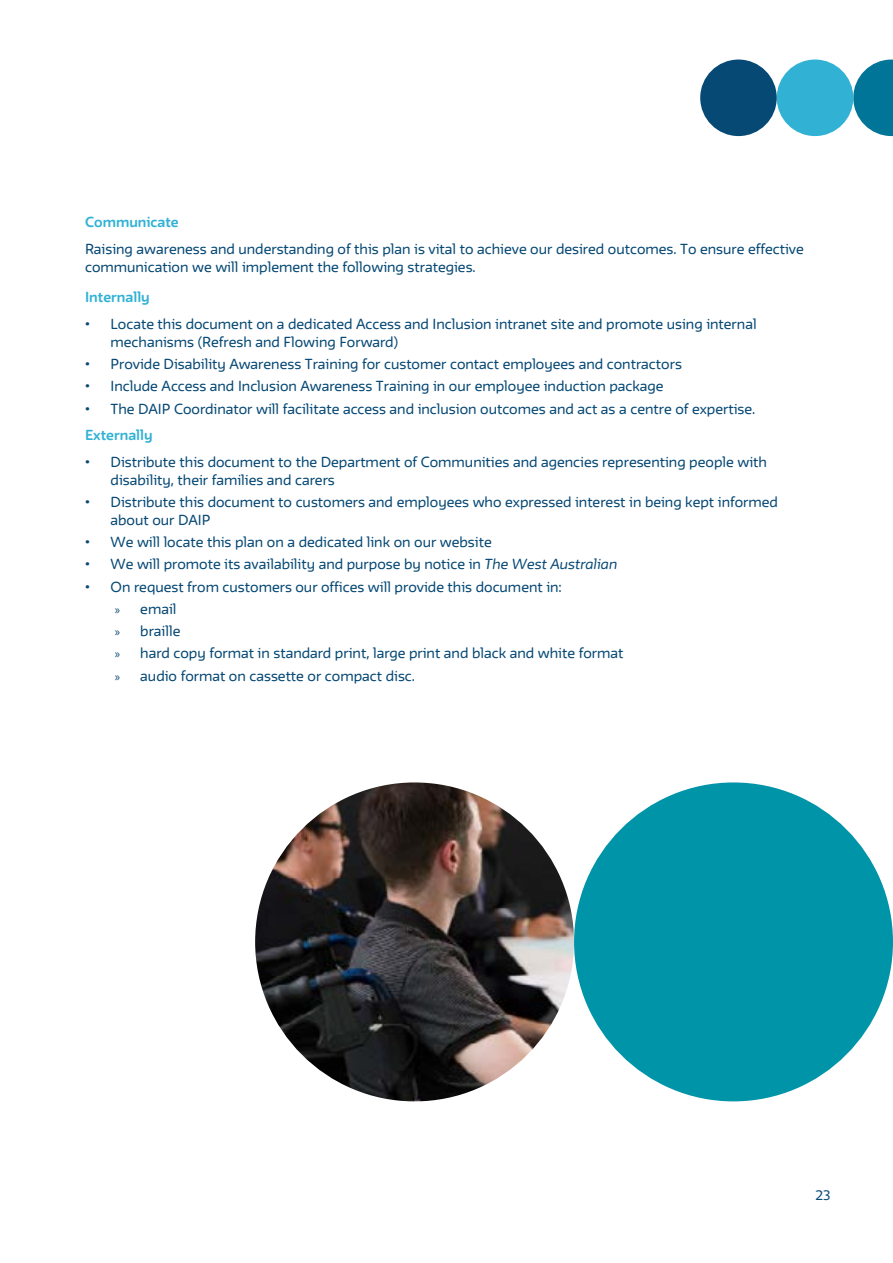
<style>
.page{position:relative;width:893px;height:1263px;background:#fff}
.page>*{position:absolute;margin:0;border:0;box-sizing:border-box;transform-origin:0 0}
.t1{font:12.75px/18px "FWT Irma Round";color:#074975}
.t2{font:700 12.75px "FWT Irma Round";color:#31b2d4}
.t3{font:12px "FWT Irma Round";color:#074975}
.s1{font-style:italic}
.s2{font-family:"Myriad Pro"}
</style>
<div class="page">
<svg style="left:853px;top:60px;width:40px;height:76px"></svg>
<div style="left:777px;top:60px;width:76px;height:76px;background:#31b2d4;border-radius:50%"></div>
<div style="left:700px;top:60px;width:77px;height:76px;background:#074975;border-radius:50%"></div>
<img style="left:255px;top:782px;width:319px;height:319px;border-radius:159px">
<div style="left:574px;top:782px;width:319px;height:319px;background:#0094a8;border-radius:50%"></div>
<p class="t2" style="left:85px;top:211px;width:95px">Communicate</p>
<p class="t1" style="left:85px;top:238px;width:720px">Raising awareness and understanding of this plan is vital to achieve our desired outcomes. To ensure effective communication we will implement the following strategies.</p>
<p class="t2" style="left:85px;top:287px;width:66px">Internally</p>
<p class="t1" style="left:111px;top:314px;width:648px;text-indent:-26px">• Locate this document on a dedicated Access and Inclusion intranet site and promote using internal mechanisms (Refresh and Flowing Forward)</p>
<p class="t1" style="left:85px;top:354px;width:598px">• Provide Disability Awareness Training for customer contact employees and contractors</p>
<p class="t1" style="left:85px;top:376px;width:580px">• Include Access and Inclusion Awareness Training in our employee induction package</p>
<p class="t1" style="left:85px;top:398px;width:672px">• The DAIP Coordinator will facilitate access and inclusion outcomes and act as a centre of expertise.</p>
<p class="t2" style="left:85px;top:425px;width:69px">Externally</p>
<p class="t1" style="left:111px;top:451px;width:658px;text-indent:-26px">• Distribute this document to the Department of Communities and agencies representing people with disability, their families and carers</p>
<p class="t1" style="left:111px;top:492px;width:669px;text-indent:-26px">• Distribute this document to customers and employees who expressed interest in being kept informed about our DAIP</p>
<p class="t1" style="left:85px;top:532px;width:408px">• We will locate this plan on a dedicated link on our website</p>
<p class="t1" style="left:85px;top:554px;width:534px">• We will promote its availability and purpose by notice in <span class="s1">The West Australian</span></p>
<p class="t1" style="left:115px;top:574px;width:510px;line-height:22.2px;text-indent:-30px">• On request from customers our offices will provide this document in:<br><span class="s2">»</span> email<br><span class="s2">»</span> braille<br><span class="s2">»</span> hard copy format in standard print, large print and black and white format <span class="s2">»</span> audio format on cassette or compact disc.</p>
<p class="t3" style="left:815px;top:1185px;width:16px">23</p>
</div>
